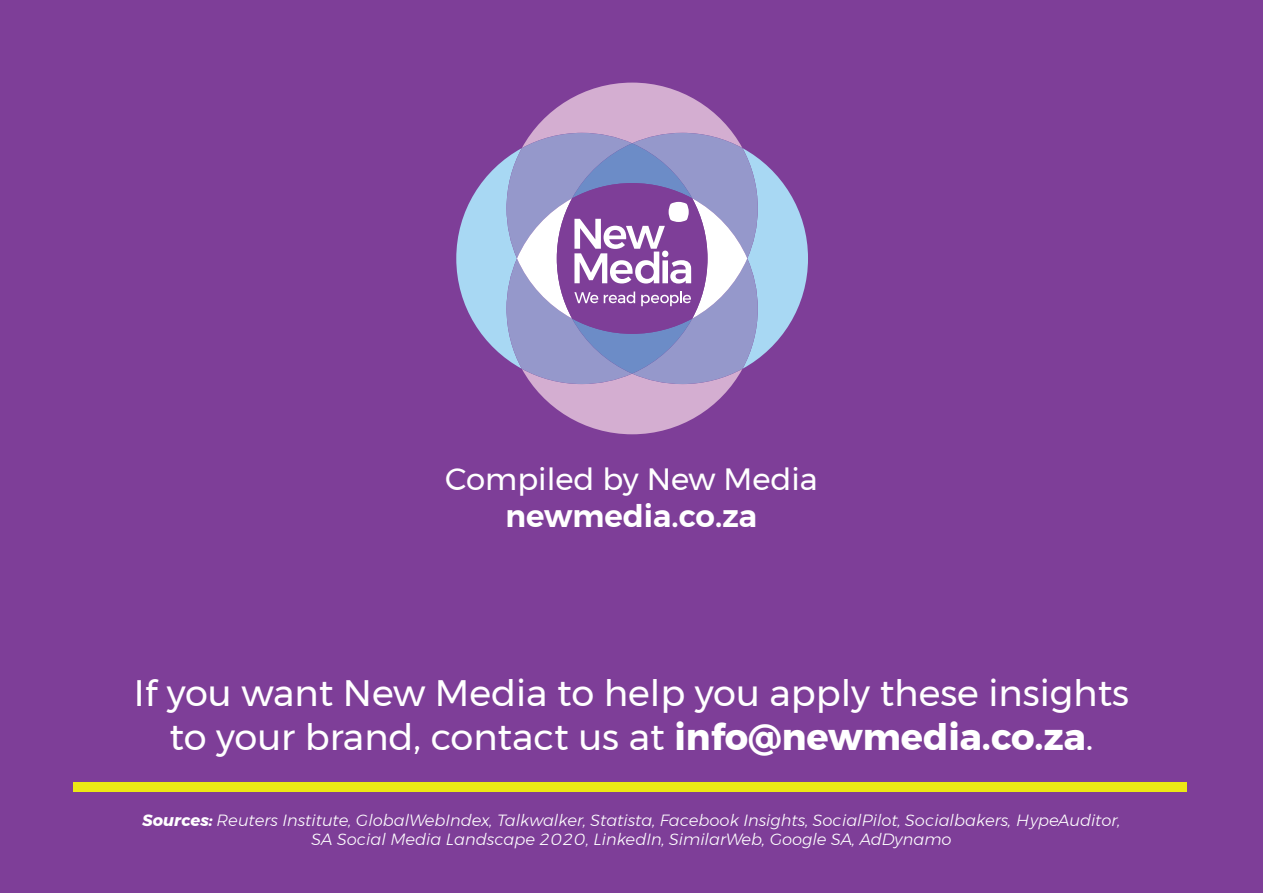
<style>
.page{position:relative;width:1263px;height:893px;background:#7e3e98}
.page>*{position:absolute;margin:0;border:0;box-sizing:border-box;transform-origin:0 0}
.t1{font:36.75px/44.1px "Montserrat";color:#fff;text-align:center}
.t2{font:30.75px "Montserrat";color:#fff}
.t3{font:600 30.75px "Montserrat";color:#fff}
.t4{font:italic 300 16.2px/19.5px "Montserrat";color:#fff;text-align:center}
.s1{font-weight:700}
</style>
<div class="page">
<div style="left:73px;top:783px;width:1113px;height:9px;background:#ece815"></div>
<svg style="left:456px;top:83px;width:352px;height:351px"></svg>
<h2 class="t2" style="left:445px;top:456px;width:374px">Compiled by New Media</h2>
<h2 class="t3" style="left:506px;top:492px;width:253px">newmedia.co.za</h2>
<h1 class="t1" style="left:134px;top:671px;width:997px">If you want New Media to help you apply these insights to your brand, contact us at <span class="s1">info@newmedia.co.za</span>.</h1>
<p class="t4" style="left:143px;top:810px;width:979px"><span class="s1">Sources:</span> Reuters Institute, GlobalWebIndex, Talkwalker, Statista, Facebook Insights, SocialPilot, Socialbakers, HypeAuditor,<br>SA Social Media Landscape 2020, LinkedIn, SimilarWeb, Google SA, AdDynamo</p>
</div>
